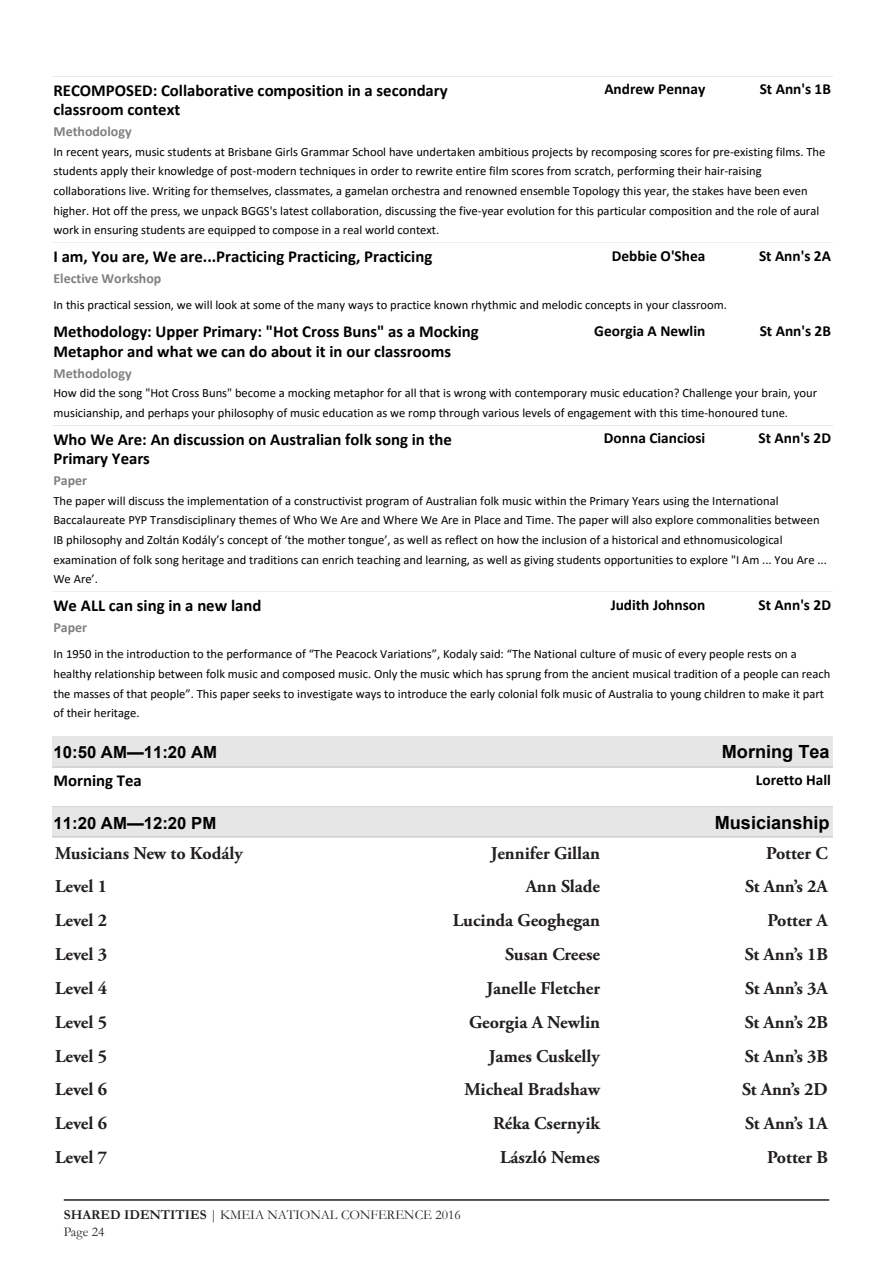
<style>
.page{position:relative;width:893px;height:1263px;background:#fff}
.page>*{position:absolute;margin:0;border:0;box-sizing:border-box;transform-origin:0 0}
.t1{font:700 18.15px "Arial";color:#000}
.t2{font:700 18px "Adobe Garamond Pro";color:#231f20}
.t3{font:700 16.8px/19.5px "Calibri";color:#000}
.t4{font:700 16.8px "Arial";color:#000}
.t5{font:700 15.3px "Calibri";color:#000}
.t6{font:700 13.95px "Calibri";color:#808080}
.t7{font:13.5px/17px "Garamond";color:#231f20}
.t8{font:12.6px/19.5px "Calibri";color:#000}
.s1{font-weight:700}
</style>
<div class="page">
<hr style="left:64px;top:1199px;width:765px;height:2px;background:#231f20">
<hr style="left:52px;top:318px;width:780px;height:1px;background:#cbcbcb">
<div style="left:52px;top:736px;width:780px;height:30px;background:#e6e6e6"></div>
<hr style="left:52px;top:766px;width:780px;height:1px;background:#cbcbcb">
<hr style="left:52px;top:806px;width:780px;height:1px;background:#cbcbcb">
<div style="left:52px;top:807px;width:780px;height:29px;background:#e6e6e6"></div>
<hr style="left:52px;top:836px;width:780px;height:1px;background:#cbcbcb">
<p class="t5" style="left:760px;top:79px;width:73px">St Ann's 1B</p>
<p class="t3" style="left:53px;top:80px;width:396px">RECOMPOSED: Collaborative composition in a secondary classroom context</p>
<p class="t5" style="left:604px;top:79px;width:103px">Andrew Pennay</p>
<p class="t8" style="left:53px;top:142px;width:773px">In recent years, music students at Brisbane Girls Grammar School have undertaken ambitious projects by recomposing scores for pre-existing films. The students apply their knowledge of post-modern techniques in order to rewrite entire film scores from scratch, performing their hair-raising collaborations live. Writing for themselves, classmates, a gamelan orchestra and renowned ensemble Topology this year, the stakes have been even higher. Hot off the press, we unpack BGGS's latest collaboration, discussing the five-year evolution for this particular composition and the role of aural work in ensuring students are equipped to compose in a real world context.</p>
<p class="t6" style="left:53px;top:122px;width:80px">Methodology</p>
<p class="t3" style="left:53px;top:246px;width:380px">I am, You are, We are...Practicing Practicing, Practicing</p>
<p class="t5" style="left:612px;top:245px;width:95px">Debbie O'Shea</p>
<p class="t8" style="left:53px;top:295px;width:675px">In this practical session, we will look at some of the many ways to practice known rhythmic and melodic concepts in your classroom.</p>
<p class="t6" style="left:53px;top:268px;width:109px">Elective Workshop</p>
<p class="t5" style="left:759px;top:245px;width:74px">St Ann's 2A</p>
<p class="t5" style="left:760px;top:320px;width:73px">St Ann's 2B</p>
<p class="t3" style="left:53px;top:321px;width:427px">Methodology: Upper Primary: "Hot Cross Buns" as a Mocking<br>Metaphor and what we can do about it in our classrooms</p>
<p class="t5" style="left:594px;top:320px;width:113px">Georgia A Newlin</p>
<p class="t8" style="left:53px;top:383px;width:765px">How did the song "Hot Cross Buns" become a mocking metaphor for all that is wrong with contemporary music education? Challenge your brain, your musicianship, and perhaps your philosophy of music education as we romp through various levels of engagement with this time-honoured tune.</p>
<p class="t6" style="left:53px;top:363px;width:80px">Methodology</p>
<p class="t5" style="left:759px;top:427px;width:74px">St Ann's 2D</p>
<p class="t3" style="left:53px;top:429px;width:400px">Who We Are: An discussion on Australian folk song in the<br>Primary Years</p>
<p class="t5" style="left:604px;top:427px;width:103px">Donna Cianciosi</p>
<p class="t8" style="left:53px;top:491px;width:775px">The paper will discuss the implementation of a constructivist program of Australian folk music within the Primary Years using the International Baccalaureate PYP Transdisciplinary themes of Who We Are and Where We Are in Place and Time. The paper will also explore commonalities between IB philosophy and Zoltán Kodály’s concept of ‘the mother tongue’, as well as reflect on how the inclusion of a historical and ethnomusicological examination of folk song heritage and traditions can enrich teaching and learning, as well as giving students opportunities to explore "I Am ... You Are ...<br>We Are’.</p>
<p class="t6" style="left:53px;top:471px;width:35px">Paper</p>
<p class="t5" style="left:759px;top:594px;width:74px">St Ann's 2D</p>
<p class="t3" style="left:53px;top:595px;width:209px">We ALL can sing in a new land</p>
<p class="t5" style="left:611px;top:594px;width:96px">Judith Johnson</p>
<p class="t8" style="left:53px;top:644px;width:778px">In 1950 in the introduction to the performance of “The Peacock Variations”, Kodaly said: “The National culture of music of every people rests on a healthy relationship between folk music and composed music. Only the music which has sprung from the ancient musical tradition of a people can reach the masses of that people”. This paper seeks to investigate ways to introduce the early colonial folk music of Australia to young children to make it part of their heritage.</p>
<p class="t6" style="left:53px;top:617px;width:35px">Paper</p>
<p class="t4" style="left:53px;top:740px;width:165px">10:50 AM—11:20 AM</p>
<p class="t1" style="left:722px;top:739px;width:109px">Morning Tea</p>
<p class="t3" style="left:53px;top:770px;width:90px">Morning Tea</p>
<p class="t5" style="left:756px;top:769px;width:77px">Loretto Hall</p>
<p class="t4" style="left:53px;top:811px;width:164px">11:20 AM—12:20 PM</p>
<p class="t1" style="left:715px;top:809px;width:116px">Musicianship</p>
<p class="t3" style="left:53px;top:841px;width:150px">Musicianship: Level 2</p>
<p class="t5" style="left:778px;top:839px;width:54px">Potter A</p>
<p class="t5" style="left:779px;top:878px;width:54px">Potter B</p>
<p class="t5" style="left:779px;top:917px;width:53px">Potter C</p>
<p class="t2" style="left:55px;top:842px;width:189px">Musicians New to Kodály</p>
<p class="t2" style="left:491px;top:842px;width:111px">Jennifer Gillan</p>
<p class="t2" style="left:766px;top:842px;width:63px">Potter C</p>
<p class="t2" style="left:55px;top:876px;width:54px">Level 1</p>
<p class="t2" style="left:526px;top:876px;width:76px">Ann Slade</p>
<p class="t2" style="left:745px;top:876px;width:84px">St Ann’s 2A</p>
<p class="t2" style="left:55px;top:910px;width:54px">Level 2</p>
<p class="t2" style="left:453px;top:910px;width:149px">Lucinda Geoghegan</p>
<p class="t2" style="left:767px;top:910px;width:62px">Potter A</p>
<p class="t2" style="left:55px;top:944px;width:54px">Level 3</p>
<p class="t2" style="left:505px;top:944px;width:96px">Susan Creese</p>
<p class="t2" style="left:745px;top:944px;width:85px">St Ann’s 1B</p>
<p class="t2" style="left:55px;top:978px;width:54px">Level 4</p>
<p class="t2" style="left:487px;top:978px;width:115px">Janelle Fletcher</p>
<p class="t2" style="left:745px;top:978px;width:84px">St Ann’s 3A</p>
<p class="t2" style="left:55px;top:1011px;width:54px">Level 5</p>
<p class="t2" style="left:469px;top:1011px;width:133px">Georgia A Newlin</p>
<p class="t2" style="left:745px;top:1011px;width:85px">St Ann’s 2B</p>
<p class="t2" style="left:55px;top:1045px;width:54px">Level 5</p>
<p class="t2" style="left:489px;top:1045px;width:113px">James Cuskelly</p>
<p class="t2" style="left:745px;top:1045px;width:85px">St Ann’s 3B</p>
<p class="t2" style="left:55px;top:1079px;width:54px">Level 6</p>
<p class="t2" style="left:464px;top:1079px;width:137px">Micheal Bradshaw</p>
<p class="t2" style="left:742px;top:1079px;width:87px">St Ann’s 2D</p>
<p class="t2" style="left:55px;top:1113px;width:54px">Level 6</p>
<p class="t2" style="left:493px;top:1113px;width:109px">Réka Csernyik</p>
<p class="t2" style="left:745px;top:1113px;width:84px">St Ann’s 1A</p>
<p class="t2" style="left:55px;top:1147px;width:54px">Level 7</p>
<p class="t2" style="left:500px;top:1147px;width:102px">László Nemes</p>
<p class="t2" style="left:767px;top:1147px;width:62px">Potter B</p>
<p class="t5" style="left:760px;top:1074px;width:73px">St Ann's 2B</p>
<p class="t5" style="left:759px;top:1113px;width:74px">St Ann's 2D</p>
<p class="t5" style="left:759px;top:1152px;width:74px">St Ann's 3A</p>
<p class="t7" style="left:64px;top:1205px;width:399px"><span class="s1">SHARED IDENTITIES</span> | KMEIA NATIONAL CONFERENCE 2016<br>Page 24</p>
</div>
